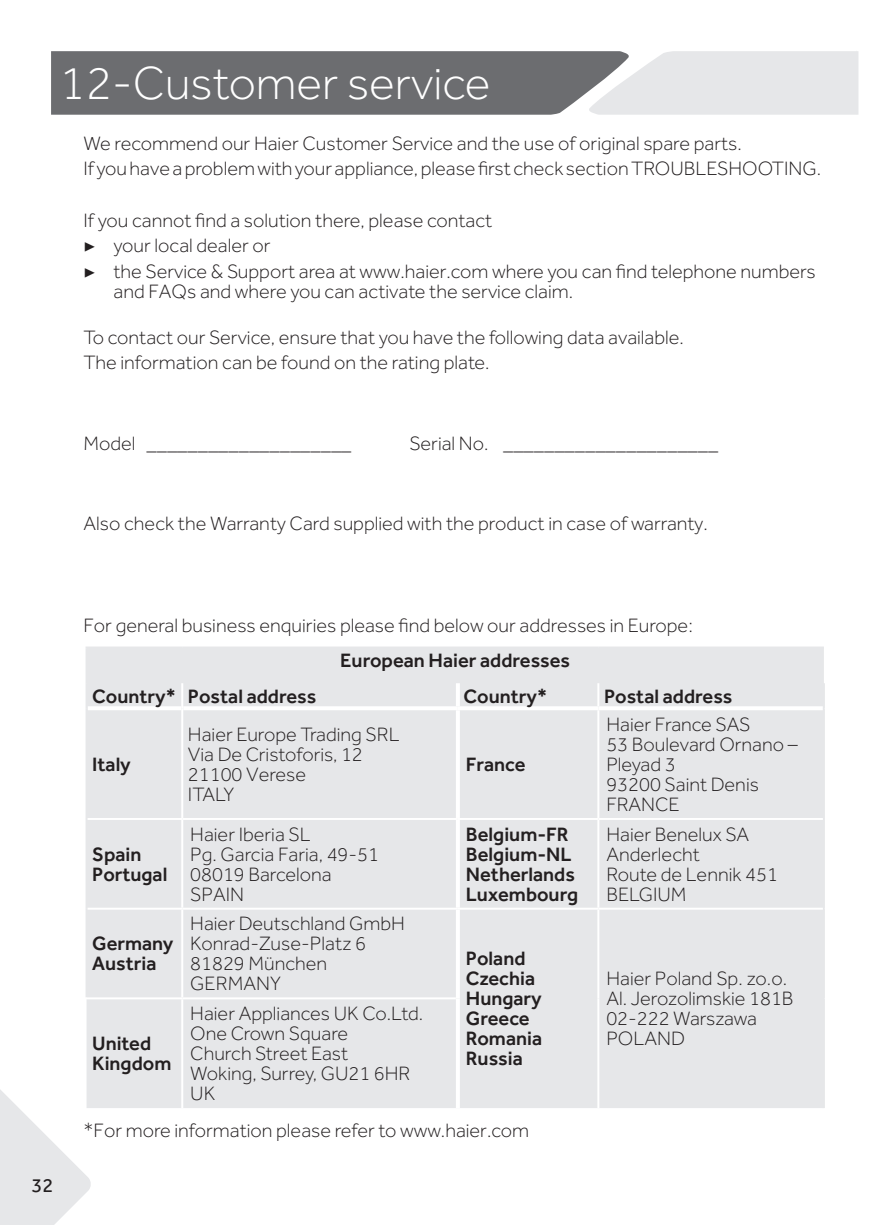
<style>
.page{position:relative;width:874px;height:1225px;background:#fff}
.page>*{position:absolute;margin:0;border:0;box-sizing:border-box;transform-origin:0 0}
.t1{font:300 48px "Effra";color:#fff}
.t2{font:300 20px/20px "Effra";color:#231f20}
.t3{font:500 20px/20px "Effra";color:#231f20}
.t4{font:20px "Effra";color:#231f20}
.s1{font-family:"Minion Pro";font-weight:400}
</style>
<div class="page">
<svg style="left:0;top:1090px;width:91px;height:135px"></svg>
<svg style="left:51px;top:51px;width:807px;height:64px;background:#949598"></svg>
<div style="left:86px;top:648px;width:737px;height:460px;background:#e6e7e9"></div>
<svg style="left:455px;top:683px;width:4px;height:23px"></svg>
<svg style="left:455px;top:710px;width:4px;height:108px"></svg>
<svg style="left:455px;top:820px;width:4px;height:87px"></svg>
<svg style="left:455px;top:909px;width:4px;height:89px"></svg>
<svg style="left:455px;top:998px;width:4px;height:110px"></svg>
<hr style="left:597px;top:710px;width:2px;height:108px;background:#fff">
<hr style="left:597px;top:820px;width:2px;height:87px;background:#fff">
<hr style="left:597px;top:909px;width:2px;height:89px;background:#fff">
<hr style="left:597px;top:998px;width:2px;height:110px;background:#fff">
<hr style="left:87px;top:706px;width:94px;height:4px;background:#fff">
<hr style="left:183px;top:706px;width:274px;height:4px;background:#fff">
<hr style="left:457px;top:706px;width:141px;height:4px;background:#fff">
<hr style="left:598px;top:706px;width:224px;height:4px;background:#fff">
<hr style="left:85px;top:648px;width:2px;height:35px;background:#e6e7e9">
<hr style="left:85px;top:646px;width:97px;height:2px;background:#e6e7e9">
<hr style="left:182px;top:646px;width:275px;height:2px;background:#e6e7e9">
<hr style="left:457px;top:646px;width:141px;height:2px;background:#e6e7e9">
<hr style="left:598px;top:646px;width:225px;height:2px;background:#e6e7e9">
<hr style="left:85px;top:683px;width:2px;height:25px;background:#e6e7e9">
<hr style="left:822px;top:683px;width:2px;height:25px;background:#e6e7e9">
<hr style="left:85px;top:708px;width:2px;height:111px;background:#e6e7e9">
<hr style="left:85px;top:819px;width:2px;height:89px;background:#e6e7e9">
<hr style="left:822px;top:708px;width:2px;height:111px;background:#e6e7e9">
<hr style="left:822px;top:819px;width:2px;height:89px;background:#e6e7e9">
<hr style="left:85px;top:908px;width:2px;height:89px;background:#e6e7e9">
<hr style="left:822px;top:908px;width:2px;height:90px;background:#e6e7e9">
<hr style="left:822px;top:998px;width:2px;height:110px;background:#e6e7e9">
<hr style="left:181px;top:683px;width:2px;height:25px;background:#fff">
<hr style="left:597px;top:683px;width:2px;height:23px;background:#fff">
<hr style="left:181px;top:708px;width:2px;height:110px;background:#fff">
<hr style="left:87px;top:818px;width:95px;height:2px;background:#fff">
<hr style="left:182px;top:818px;width:275px;height:2px;background:#fff">
<hr style="left:181px;top:820px;width:2px;height:87px;background:#fff">
<hr style="left:457px;top:818px;width:141px;height:2px;background:#fff">
<hr style="left:598px;top:818px;width:224px;height:2px;background:#fff">
<hr style="left:87px;top:907px;width:95px;height:2px;background:#fff">
<hr style="left:182px;top:907px;width:275px;height:2px;background:#fff">
<hr style="left:181px;top:909px;width:2px;height:88px;background:#fff">
<hr style="left:457px;top:907px;width:141px;height:2px;background:#fff">
<hr style="left:598px;top:907px;width:224px;height:2px;background:#fff">
<hr style="left:85px;top:997px;width:97px;height:2px;background:#fff">
<hr style="left:182px;top:997px;width:273px;height:2px;background:#fff">
<hr style="left:181px;top:999px;width:2px;height:109px;background:#fff">
<h1 class="t1" style="left:60px;top:56px;width:432px">12-Customer service</h1>
<p class="t2" style="left:83px;top:130px;width:739px;line-height:25.6px">We recommend our Haier Customer Service and the use of original spare parts.<br>If you have a problem with your appliance, please first check section TROUBLESHOOTING.</p>
<p class="t2" style="left:83px;top:207px;width:733px;line-height:25.6px">If you cannot find a solution there, please contact<br><span class="s1">▶</span> your local dealer or<br><span class="s1">▶</span> the Service &amp; Support area at www.haier.com where you can find telephone numbers</p>
<p class="t2" style="left:113px;top:281px;width:461px">and FAQs and where you can activate the service claim.</p>
<p class="t2" style="left:83px;top:324px;width:601px;line-height:25.6px">To contact our Service, ensure that you have the following data available.<br>The information can be found on the rating plate.</p>
<p class="t2" style="left:83px;top:433px;width:269px">Model ____________________</p>
<p class="t2" style="left:409px;top:433px;width:310px">Serial No. _____________________</p>
<p class="t2" style="left:83px;top:513px;width:625px">Also check the Warranty Card supplied with the product in case of warranty.</p>
<p class="t4" style="left:32px;top:1173px;width:23px">32</p>
<p class="t2" style="left:83px;top:615px;width:610px">For general business enquiries please find below our addresses in Europe:</p>
<p class="t3" style="left:340px;top:650px;width:231px">European Haier addresses</p>
<p class="t3" style="left:92px;top:685px;width:225px">Country* Postal address</p>
<p class="t3" style="left:463px;top:685px;width:85px">Country*</p>
<p class="t3" style="left:603px;top:685px;width:130px">Postal address</p>
<p class="t3" style="left:92px;top:754px;width:40px">Italy</p>
<p class="t3" style="left:92px;top:843px;width:77px">Spain<br>Portugal</p>
<p class="t2" style="left:188px;top:724px;width:213px">Haier Europe Trading SRL<br>Via De Cristoforis, 12<br>21100 Verese<br>ITALY</p>
<p class="t3" style="left:465px;top:754px;width:61px">France</p>
<p class="t2" style="left:606px;top:714px;width:193px">Haier France SAS<br>53 Boulevard Ornano –<br>Pleyad 3<br>93200 Saint Denis<br>FRANCE</p>
<p class="t2" style="left:190px;top:824px;width:190px">Haier Iberia SL<br>Pg. Garcia Faria, 49-51<br>08019 Barcelona<br>SPAIN</p>
<p class="t3" style="left:465px;top:823px;width:114px">Belgium-FR<br>Belgium-NL<br>Netherlands<br>Luxembourg</p>
<p class="t2" style="left:606px;top:824px;width:173px">Haier Benelux SA<br>Anderlecht<br>Route de Lennik 451<br>BELGIUM</p>
<p class="t2" style="left:190px;top:913px;width:216px">Haier Deutschland GmbH<br>Konrad-Zuse-Platz 6<br>81829 München<br>GERMANY</p>
<p class="t3" style="left:92px;top:933px;width:83px">Germany<br>Austria</p>
<p class="t3" style="left:465px;top:948px;width:78px">Poland<br>Czechia<br>Hungary<br>Greece<br>Romania<br>Russia</p>
<p class="t2" style="left:606px;top:968px;width:188px">Haier Poland Sp. zo.o.<br>Al. Jerozolimskie 181B<br>02-222 Warszawa</p>
<p class="t2" style="left:190px;top:1003px;width:234px">Haier Appliances UK Co.Ltd.<br>One Crown Square<br>Church Street East<br>Woking, Surrey, GU21 6HR<br>UK</p>
<p class="t2" style="left:83px;top:1119px;width:447px">*For more information please refer to www.haier.com</p>
<p class="t3" style="left:92px;top:1033px;width:60px">United</p>
<p class="t2" style="left:606px;top:1028px;width:80px">POLAND</p>
<p class="t3" style="left:92px;top:1053px;width:81px">Kingdom</p>
</div>
